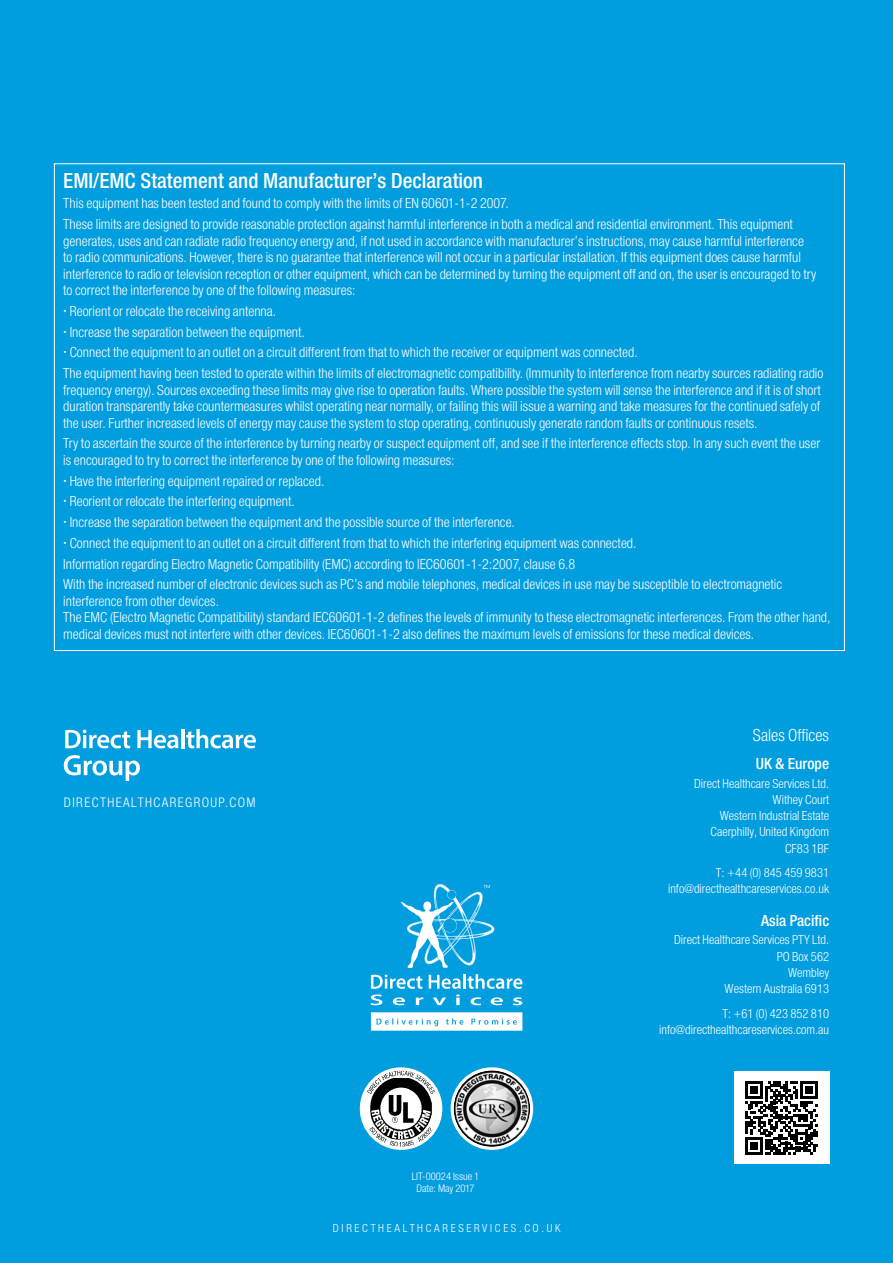
<style>
.page{position:relative;width:893px;height:1263px;background:#009ddf}
.page>*{position:absolute;margin:0;border:0;box-sizing:border-box;transform-origin:0 0}
.t1{font:22.5px "Helvetica Neue H67";color:#fff}
.t2{font:18px "Helvetica Neue H47";color:#fff}
.t3{font:16.5px "Helvetica Neue H67";color:#fff}
.t4{font:15px/16.5px "Helvetica Neue H47";color:#fff}
.t5{font:14.25px "Helvetica Neue H47";letter-spacing:.1em;color:#fff}
.t6{font:13.5px/16.2px "Helvetica Neue H47";color:#fff;text-align:right}
.t7{font:12px "Helvetica Neue H47";letter-spacing:.22em;color:#fff}
.t8{font:11.25px/11.9px "Helvetica Neue H47";color:#fff;text-align:center}
</style>
<div class="page">
<svg style="left:65px;top:730px;width:65px;height:18px"></svg>
<svg style="left:137px;top:730px;width:41px;height:18px"></svg>
<hr style="left:181px;top:729px;width:3px;height:19px;background:#fff">
<svg style="left:186px;top:729px;width:70px;height:19px"></svg>
<svg style="left:64px;top:755px;width:76px;height:26px"></svg>
<hr style="left:463px;top:974px;width:3px;height:14px;background:#fff">
<svg style="left:467px;top:974px;width:55px;height:15px"></svg>
<svg style="left:370px;top:974px;width:53px;height:31px"></svg>
<svg style="left:429px;top:975px;width:32px;height:30px"></svg>
<svg style="left:471px;top:997px;width:10px;height:8px"></svg>
<svg style="left:491px;top:997px;width:12px;height:8px"></svg>
<svg style="left:513px;top:997px;width:9px;height:8px"></svg>
<svg style="left:400px;top:884px;width:94px;height:84px"></svg>
<svg style="left:371px;top:1012px;width:151px;height:19px;background:#e5f5fb"></svg>
<img style="left:435px;top:890px;width:22px;height:59px">
<div style="left:734px;top:1071px;width:95px;height:93px;background:#fff"></div>
<svg style="left:745px;top:1081px;width:73px;height:73px"></svg>
<div style="left:452px;top:1069px;width:80px;height:79px;background:#fff;border-radius:50%"></div>
<img style="left:454px;top:1070px;width:76px;height:77px;border-radius:38px">
<div style="left:451px;top:1067px;width:82px;height:83px;border:3px solid #fff;border-radius:50%"></div>
<div style="left:361px;top:1069px;width:80px;height:79px;background:#fff;border-radius:50%"></div>
<img style="left:370px;top:1094px;width:62px;height:33px">
<svg style="left:367px;top:1070px;width:68px;height:24px"></svg>
<svg style="left:369px;top:1127px;width:64px;height:20px"></svg>
<div style="left:360px;top:1067px;width:82px;height:83px;border:3px solid #fff;border-radius:50%"></div>
<h1 class="t1" style="left:63px;top:165px;width:421px">EMI/EMC Statement and Manufacturer’s Declaration</h1>
<p class="t4" style="left:63px;top:194px;width:731px;line-height:20.7px">This equipment has been tested and found to comply with the limits of EN 60601-1-2 2007.<br>These limits are designed to provide reasonable protection against harmful interference in both a medical and residential environment. This equipment</p>
<p class="t4" style="left:63px;top:234px;width:754px">generates, uses and can radiate radio frequency energy and, if not used in accordance with manufacturer’s instructions, may cause harmful interference to radio communications. However, there is no guarantee that interference will not occur in a particular installation. If this equipment does cause harmful interference to radio or television reception or other equipment, which can be determined by turning the equipment off and on, the user is encouraged to try to correct the interference by one of the following measures:</p>
<p class="t4" style="left:63px;top:304px;width:214px">• Reorient or relocate the receiving antenna.</p>
<p class="t4" style="left:63px;top:325px;width:243px">• Increase the separation between the equipment.</p>
<p class="t4" style="left:63px;top:343px;width:762px;line-height:20.7px">• Connect the equipment to an outlet on a circuit different from that to which the receiver or equipment was connected.<br>The equipment having been tested to operate within the limits of electromagnetic compatibility. (Immunity to interference from nearby sources radiating radio</p>
<p class="t4" style="left:63px;top:383px;width:759px;text-align:justify">frequency energy). Sources exceeding these limits may give rise to operation faults. Where possible the system will sense the interference and if it is of short duration transparently take countermeasures whilst operating near normally, or failing this will issue a warning and take measures for the continued safely of the user. Further increased levels of energy may cause the system to stop operating, continuously generate random faults or continuous resets.</p>
<p class="t4" style="left:63px;top:436px;width:758px">Try to ascertain the source of the interference by turning nearby or suspect equipment off, and see if the interference effects stop. In any such event the user is encouraged to try to correct the interference by one of the following measures:</p>
<p class="t4" style="left:63px;top:474px;width:263px">• Have the interfering equipment repaired or replaced.</p>
<p class="t4" style="left:63px;top:494px;width:233px">• Reorient or relocate the interfering equipment.</p>
<p class="t4" style="left:63px;top:515px;width:453px">• Increase the separation between the equipment and the possible source of the interference.</p>
<p class="t4" style="left:63px;top:534px;width:720px;line-height:20.7px">• Connect the equipment to an outlet on a circuit different from that to which the interfering equipment was connected.<br>Information regarding Electro Magnetic Compatibility (EMC) according to IEC60601-1-2:2007, clause 6.8<br>With the increased number of electronic devices such as PC’s and mobile telephones, medical devices in use may be susceptible to electromagnetic</p>
<p class="t4" style="left:63px;top:594px;width:769px">interference from other devices.<br>The EMC (Electro Magnetic Compatibility) standard IEC60601-1-2 defines the levels of immunity to these electromagnetic interferences. From the other hand, medical devices must not interfere with other devices. IEC60601-1-2 also defines the maximum levels of emissions for these medical devices.</p>
<p class="t5" style="left:64px;top:792px;width:193px">DIRECTHEALTHCAREGROUP.COM</p>
<p class="t8" style="left:412px;top:1171px;width:69px">LIT-00024 Issue 1<br>Date: May 2017</p>
<p class="t7" style="left:333px;top:1220px;width:229px">DIRECTHEALTHCARESERVICES.CO.UK</p>
<p class="t2" style="left:753px;top:723px;width:78px">Sales Offices</p>
<p class="t3" style="left:756px;top:753px;width:75px">UK &amp; Europe</p>
<p class="t6" style="left:694px;top:776px;width:137px">Direct Healthcare Services Ltd.<br>Withey Court<br>Western Industrial Estate<br>Caerphilly, United Kingdom<br>CF83 1BF</p>
<p class="t6" style="left:668px;top:866px;width:163px">T: +44 (0) 845 459 9831 info@directhealthcareservices.co.uk</p>
<p class="t3" style="left:761px;top:909px;width:69px">Asia Pacific</p>
<p class="t6" style="left:674px;top:933px;width:157px">Direct Healthcare Services PTY Ltd.<br>PO Box 562<br>Wembley<br>Western Australia 6913</p>
<p class="t6" style="left:659px;top:1006px;width:171px">T: +61 (0) 423 852 810 info@directhealthcareservices.com.au</p>
</div>
